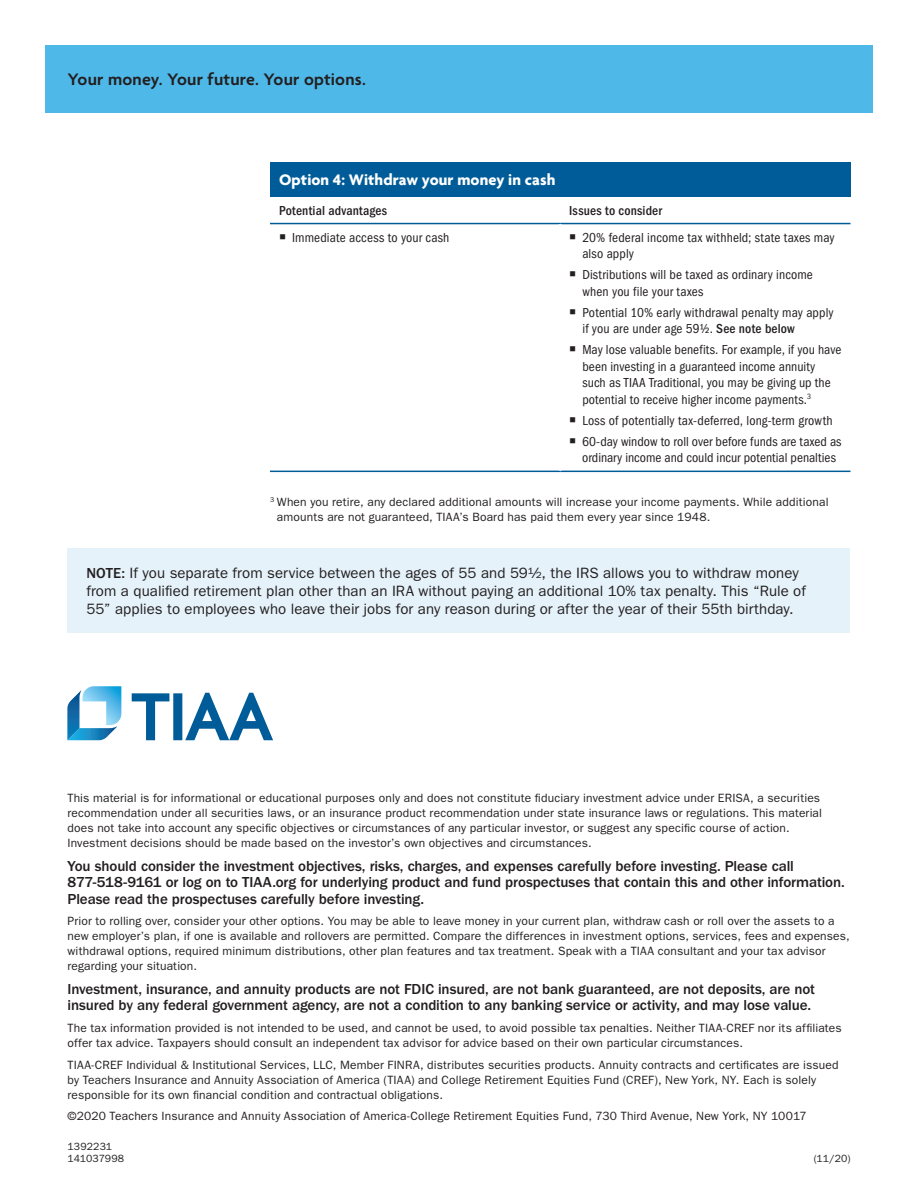
<style>
.page{position:relative;width:918px;height:1188px;background:#fff}
.page>*{position:absolute;margin:0;border:0;box-sizing:border-box;transform-origin:0 0}
.t1{font:600 18px "Agenda";letter-spacing:.015em;color:#231f20}
.t2{font:700 16.5px "Agenda";letter-spacing:.005em;color:#fff}
.t3{font:500 15px/16.5px "ITC Franklin Gothic Std";letter-spacing:-.005em;color:#231f20}
.t4{font:15px/18px "ITC Franklin Gothic Std";letter-spacing:.005em;color:#231f20}
.t5{font:condensed 13.5px/16.5px "ITC Franklin Gothic Std";letter-spacing:.005em;color:#231f20}
.t6{font:500 condensed 13.5px "ITC Franklin Gothic Std";letter-spacing:.015em;color:#231f20}
.t7{font:12px/15px "ITC Franklin Gothic Std";letter-spacing:.015em;color:#231f20}
.t8{font:10.5px/12px "ITC Franklin Gothic Std";letter-spacing:.01em;color:#231f20}
.s1{font-weight:500}
</style>
<div class="page">
<svg style="left:132px;top:693px;width:141px;height:47px"></svg>
<svg style="left:67px;top:686px;width:55px;height:55px"></svg>
<div style="left:270px;top:162px;width:580px;height:34px;background:#005c98"></div>
<hr style="left:270px;top:223px;width:290px;height:1px;background:#005c98">
<hr style="left:560px;top:223px;width:290px;height:1px;background:#005c98">
<hr style="left:270px;top:471px;width:290px;height:1px;background:#005c98">
<hr style="left:560px;top:471px;width:290px;height:1px;background:#005c98">
<div style="left:45px;top:45px;width:828px;height:67px;background:#4eb9e9"></div>
<div style="left:68px;top:549px;width:782px;height:84px;background:#e5f2fa"></div>
<h1 class="t1" style="left:68px;top:69px;width:300px">Your money. Your future. Your options.</h1>
<h2 class="t2" style="left:279px;top:171px;width:278px">Option 4: Withdraw your money in cash</h2>
<p class="t6" style="left:279px;top:202px;width:110px">Potential advantages</p>
<p class="t6" style="left:569px;top:202px;width:94px">Issues to consider</p>
<p class="t5" style="left:292px;top:229px;width:159px">Immediate access to your cash</p>
<p class="t5" style="left:582px;top:229px;width:254px">20% federal income tax withheld; state taxes may also apply</p>
<p class="t5" style="left:582px;top:267px;width:232px">Distributions will be taxed as ordinary income when you file your taxes</p>
<p class="t5" style="left:582px;top:304px;width:253px">Potential 10% early withdrawal penalty may apply if you are under age 59½. <span class="s1">See note below</span></p>
<p class="t5" style="left:582px;top:342px;width:261px">May lose valuable benefits. For example, if you have been investing in a guaranteed income annuity such as TIAA Traditional, you may be giving up the potential to receive higher income payments.<sup>3</sup></p>
<p class="t5" style="left:582px;top:410px;width:261px;line-height:21px">Loss of potentially tax-deferred, long-term growth<br>60-day window to roll over before funds are taxed as</p>
<p class="t5" style="left:582px;top:450px;width:255px">ordinary income and could incur potential penalties</p>
<p class="t7" style="left:277px;top:494px;width:553px;text-indent:-7px"><sup>3</sup> When you retire, any declared additional amounts will increase your income payments. While additional amounts are not guaranteed, TIAA’s Board has paid them every year since 1948.</p>
<p class="t4" style="left:86px;top:564px;width:721px"><span class="s1">NOTE:</span> If you separate from service between the ages of 55 and 59½, the IRS allows you to withdraw money from a qualified retirement plan other than an IRA without paying an additional 10% tax penalty. This “Rule of<br>55” applies to employees who leave their jobs for any reason during or after the year of their 55th birthday.</p>
<p class="t7" style="left:68px;top:791px;width:756px">This material is for informational or educational purposes only and does not constitute fiduciary investment advice under ERISA, a securities recommendation under all securities laws, or an insurance product recommendation under state insurance laws or regulations. This material does not take into account any specific objectives or circumstances of any particular investor, or suggest any specific course of action.<br>Investment decisions should be made based on the investor’s own objectives and circumstances.</p>
<p class="t3" style="left:68px;top:858px;width:779px">You should consider the investment objectives, risks, charges, and expenses carefully before investing. Please call<br>877-518-9161 or log on to TIAA.org for underlying product and fund prospectuses that contain this and other information.<br>Please read the prospectuses carefully before investing.</p>
<p class="t7" style="left:68px;top:914px;width:784px">Prior to rolling over, consider your other options. You may be able to leave money in your current plan, withdraw cash or roll over the assets to a new employer’s plan, if one is available and rollovers are permitted. Compare the differences in investment options, services, fees and expenses, withdrawal options, required minimum distributions, other plan features and tax treatment. Speak with a TIAA consultant and your tax advisor regarding your situation.</p>
<p class="t3" style="left:68px;top:981px;width:749px">Investment, insurance, and annuity products are not FDIC insured, are not bank guaranteed, are not deposits, are not insured by any federal government agency, are not a condition to any banking service or activity, and may lose value.</p>
<p class="t7" style="left:68px;top:1021px;width:776px">The tax information provided is not intended to be used, and cannot be used, to avoid possible tax penalties. Neither TIAA-CREF nor its affiliates offer tax advice. Taxpayers should consult an independent tax advisor for advice based on their own particular circumstances.</p>
<p class="t7" style="left:68px;top:1057px;width:773px">TIAA-CREF Individual &amp; Institutional Services, LLC, Member FINRA, distributes securities products. Annuity contracts and certificates are issued by Teachers Insurance and Annuity Association of America (TIAA) and College Retirement Equities Fund (CREF), New York, NY. Each is solely responsible for its own financial condition and contractual obligations.</p>
<p class="t7" style="left:68px;top:1109px;width:741px">©2020 Teachers Insurance and Annuity Association of America-College Retirement Equities Fund, 730 Third Avenue, New York, NY 10017</p>
<p class="t8" style="left:68px;top:1141px;width:58px">1392231<br>141037998</p>
<p class="t8" style="left:814px;top:1153px;width:38px">(11/20)</p>
</div>
